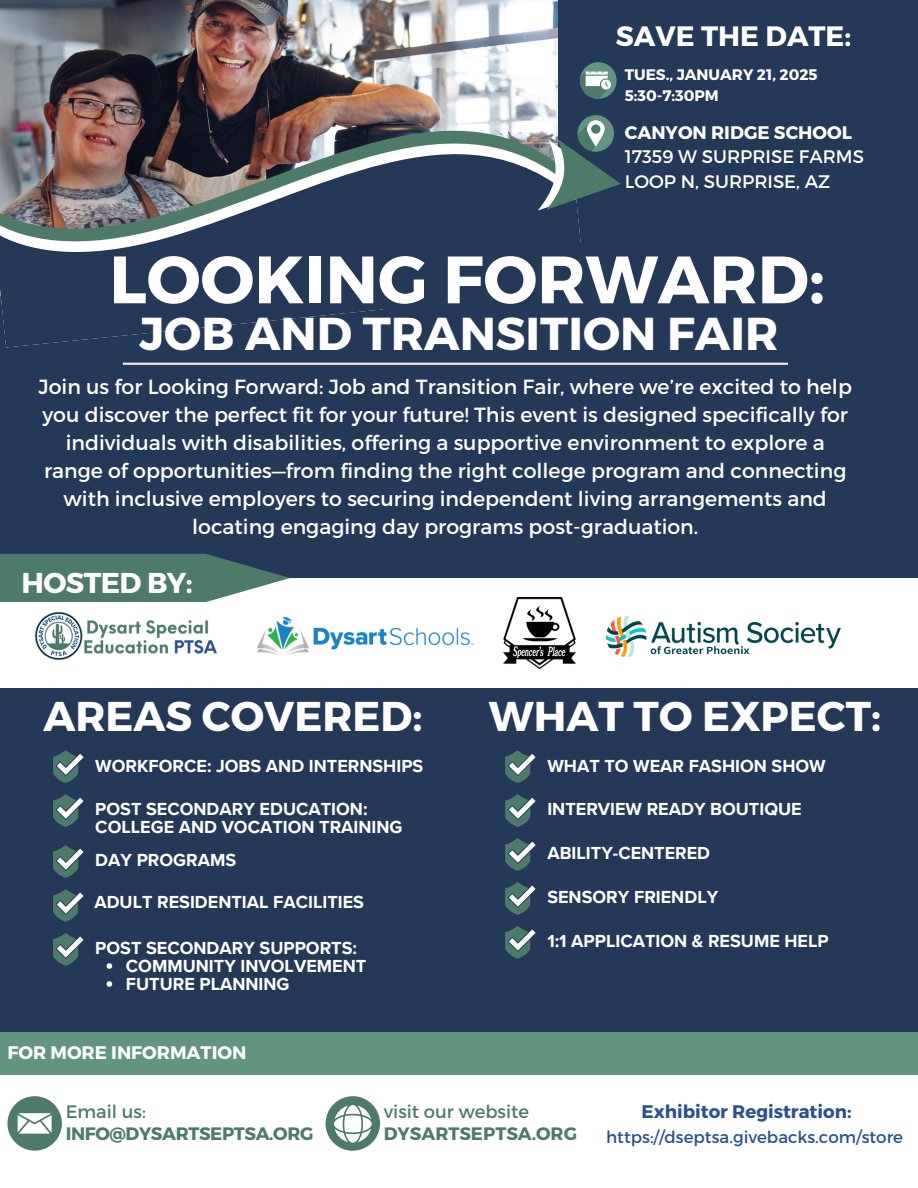
<style>
.page{position:relative;width:918px;height:1188px;background:#243958}
.page>*{position:absolute;margin:0;border:0;box-sizing:border-box;transform-origin:0 0}
.t1{font:700 66.75px "Montserrat";color:#fff}
.t2{font:700 46.05px "Montserrat";color:#fff}
.t3{font:700 41.55px "Montserrat";color:#fff}
.t4{font:700 28.65px "Montserrat";letter-spacing:-.02em;color:#fff}
.t5{font:700 28.05px "Montserrat";color:#fff}
.t6{font:20.55px/28.2px "Montserrat";color:#fff;text-align:center}
.t7{font:18.15px/24.8px "Montserrat";color:#fff}
.t8{font:700 18.15px "Montserrat";color:#2b5289}
.t9{font:700 18.15px "Montserrat";color:#fff}
.t10{font:700 18px/18px "Proxima Nova";color:#fff}
.t11{font:18px "Montserrat";color:#4e7b69}
.t12{font:700 18px "Montserrat";letter-spacing:-.02em;color:#4e7b69}
.t13{font:700 18px "Montserrat";color:#4e7b69}
.t14{font:16.65px "Montserrat";color:#2b5289}
.t15{font:700 15.3px "Montserrat";color:#fff}
.s1{font-weight:700}
</style>
<div class="page">
<img style="left:0;top:0;width:558px;height:62px">
<img style="left:0;top:62px;width:558px;height:13px">
<img style="left:0;top:75px;width:558px;height:11px">
<img style="left:0;top:86px;width:581px;height:262px">
<div style="left:0;top:1032px;width:918px;height:156px;background:#629480"></div>
<div style="left:0;top:1075px;width:918px;height:113px;background:#fff"></div>
<hr style="left:123px;top:363px;width:672px;height:2px;background:#ede8e0">
<div style="left:0;top:578px;width:918px;height:110px;background:#fff"></div>
<div style="left:0;top:554px;width:290px;height:48px;background:#4e7b69"></div>
<svg style="left:580px;top:62px;width:37px;height:37px"></svg>
<svg style="left:326px;top:1096px;width:54px;height:54px"></svg>
<div style="left:788px;top:311px;width:130px;height:110px;background:#243958"></div>
<div style="left:383px;top:243px;width:276px;height:85px;background:#243958"></div>
<img style="left:504px;top:597px;width:72px;height:73px">
<img style="left:258px;top:617px;width:216px;height:38px">
<img style="left:606px;top:616px;width:234px;height:41px">
<img style="left:34px;top:611px;width:183px;height:50px">
<svg style="left:7px;top:1096px;width:54px;height:54px"></svg>
<svg style="left:538px;top:115px;width:83px;height:106px"></svg>
<svg style="left:505px;top:750px;width:31px;height:33px"></svg>
<svg style="left:505px;top:794px;width:31px;height:33px"></svg>
<svg style="left:505px;top:838px;width:31px;height:33px"></svg>
<svg style="left:505px;top:882px;width:31px;height:33px"></svg>
<svg style="left:505px;top:926px;width:31px;height:32px"></svg>
<svg style="left:53px;top:750px;width:30px;height:33px"></svg>
<svg style="left:53px;top:794px;width:30px;height:33px"></svg>
<svg style="left:53px;top:845px;width:30px;height:33px"></svg>
<svg style="left:53px;top:889px;width:30px;height:33px"></svg>
<svg style="left:53px;top:933px;width:30px;height:32px"></svg>
<svg style="left:107px;top:963px;width:5px;height:6px"></svg>
<svg style="left:107px;top:981px;width:5px;height:6px"></svg>
<p class="t5" style="left:616px;top:18px;width:237px">SAVE THE DATE:</p>
<p class="t15" style="left:625px;top:64px;width:194px">TUES., JANUARY 21, 2025</p>
<h1 class="t15" style="left:625px;top:85px;width:95px">5:30-7:30PM</h1>
<p class="t7" style="left:625px;top:119px;width:241px"><span class="s1">CANYON RIDGE SCHOOL<br></span>17359 W SURPRISE FARMS<br>LOOP N, SURPRISE, AZ</p>
<h6 class="t1" style="left:109px;top:236px;width:717px">LOOKING FORWARD:</h6>
<p class="t2" style="left:140px;top:304px;width:640px">JOB AND TRANSITION FAIR</p>
<p class="t6" style="left:39px;top:371px;width:815px">Join us for Looking Forward: Job and Transition Fair, where we’re excited to help you discover the perfect fit for your future! This event is designed specifically for individuals with disabilities, offering a supportive environment to explore a range of opportunities—from finding the right college program and connecting with inclusive employers to securing independent living arrangements and locating engaging day programs post-graduation.</p>
<p class="t4" style="left:21px;top:564px;width:173px">HOSTED BY:</p>
<h5 class="t3" style="left:43px;top:689px;width:381px">AREAS COVERED:</h5>
<p class="t10" style="left:95px;top:757px;width:330px">WORKFORCE: JOBS AND INTERNSHIPS</p>
<h5 class="t10" style="left:95px;top:801px;width:309px">POST SECONDARY EDUCATION:<br>COLLEGE AND VOCATION TRAINING</h5>
<p class="t10" style="left:95px;top:851px;width:142px">DAY PROGRAMS</p>
<h5 class="t10" style="left:94px;top:893px;width:271px">ADULT RESIDENTIAL FACILITIES</h5>
<p class="t10" style="left:95px;top:940px;width:263px">POST SECONDARY SUPPORTS:</p>
<h5 class="t10" style="left:126px;top:958px;width:242px">COMMUNITY INVOLVEMENT</h5>
<p class="t10" style="left:126px;top:976px;width:165px">FUTURE PLANNING</p>
<p class="t9" style="left:7px;top:1041px;width:240px">FOR MORE INFORMATION</p>
<h2 class="t3" style="left:489px;top:689px;width:394px">WHAT TO EXPECT:</h2>
<h2 class="t10" style="left:547px;top:757px;width:280px">WHAT TO WEAR FASHION SHOW</h2>
<p class="t10" style="left:547px;top:801px;width:256px">INTERVIEW READY BOUTIQUE</p>
<h5 class="t10" style="left:547px;top:845px;width:164px">ABILITY-CENTERED</h5>
<p class="t10" style="left:547px;top:889px;width:172px">SENSORY FRIENDLY</p>
<h5 class="t10" style="left:547px;top:933px;width:283px">1:1 APPLICATION &amp; RESUME HELP</h5>
<h2 class="t11" style="left:66px;top:1100px;width:82px">Email us:</h2>
<h4 class="t11" style="left:384px;top:1100px;width:147px">visit our website</h4>
<h3 class="t12" style="left:66px;top:1122px;width:249px">INFO@DYSARTSEPTSA.ORG</h3>
<p class="t13" style="left:384px;top:1122px;width:195px">DYSARTSEPTSA.ORG</p>
<p class="t8" style="left:641px;top:1100px;width:211px">Exhibitor Registration:</p>
<p class="t14" style="left:606px;top:1126px;width:299px">https://dseptsa.givebacks.com/store</p>
</div>
